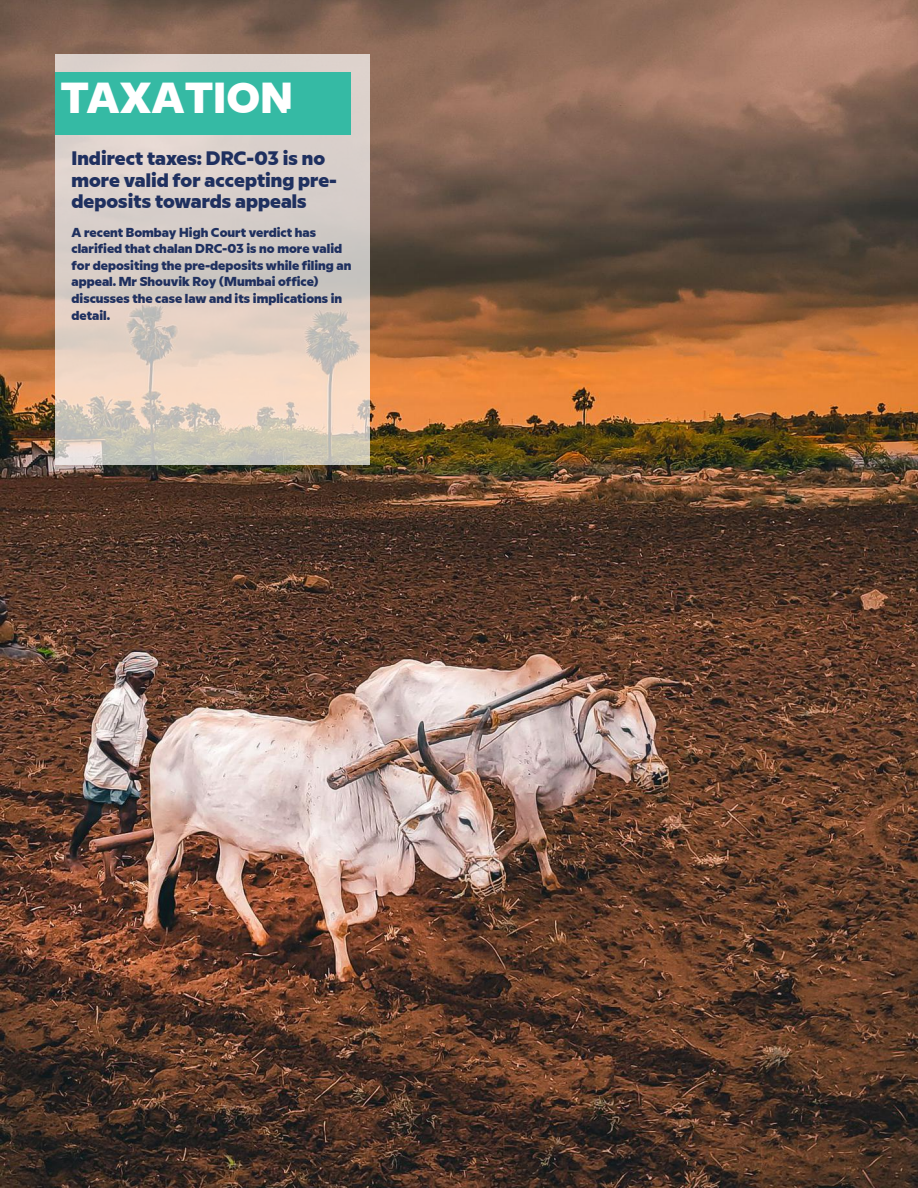
<style>
.page{position:relative;width:918px;height:1188px;background:#fff}
.page>*{position:absolute;margin:0;border:0;box-sizing:border-box;transform-origin:0 0}
.t1{font:800 43.2px "Sharp And Tannan";color:#fff}
.t2{font:800 19.5px/21.6px "Sharp And Tannan";color:#1f305f}
.t3{font:800 12.9px/16.6px "Sharp And Tannan";color:#1f305f}
</style>
<div class="page">
<img style="left:0;top:0;width:918px;height:1188px">
<svg style="left:55px;top:54px;width:315px;height:410px;background:#dacec4"></svg>
<div style="left:55px;top:72px;width:296px;height:63px;background:#35baa4"></div>
<h1 class="t1" style="left:60px;top:83px;width:235px">TAXATION</h1>
<h2 class="t2" style="left:72px;top:149px;width:267px">Indirect taxes: DRC-03 is no more valid for accepting pre&shy;deposits towards appeals</h2>
<p class="t3" style="left:72px;top:225px;width:281px">A recent Bombay High Court verdict has clarified that chalan DRC-03 is no more valid for depositing the pre-deposits while filing an appeal. Mr Shouvik Roy (Mumbai office) discusses the case law and its implications in detail.</p>
</div>
